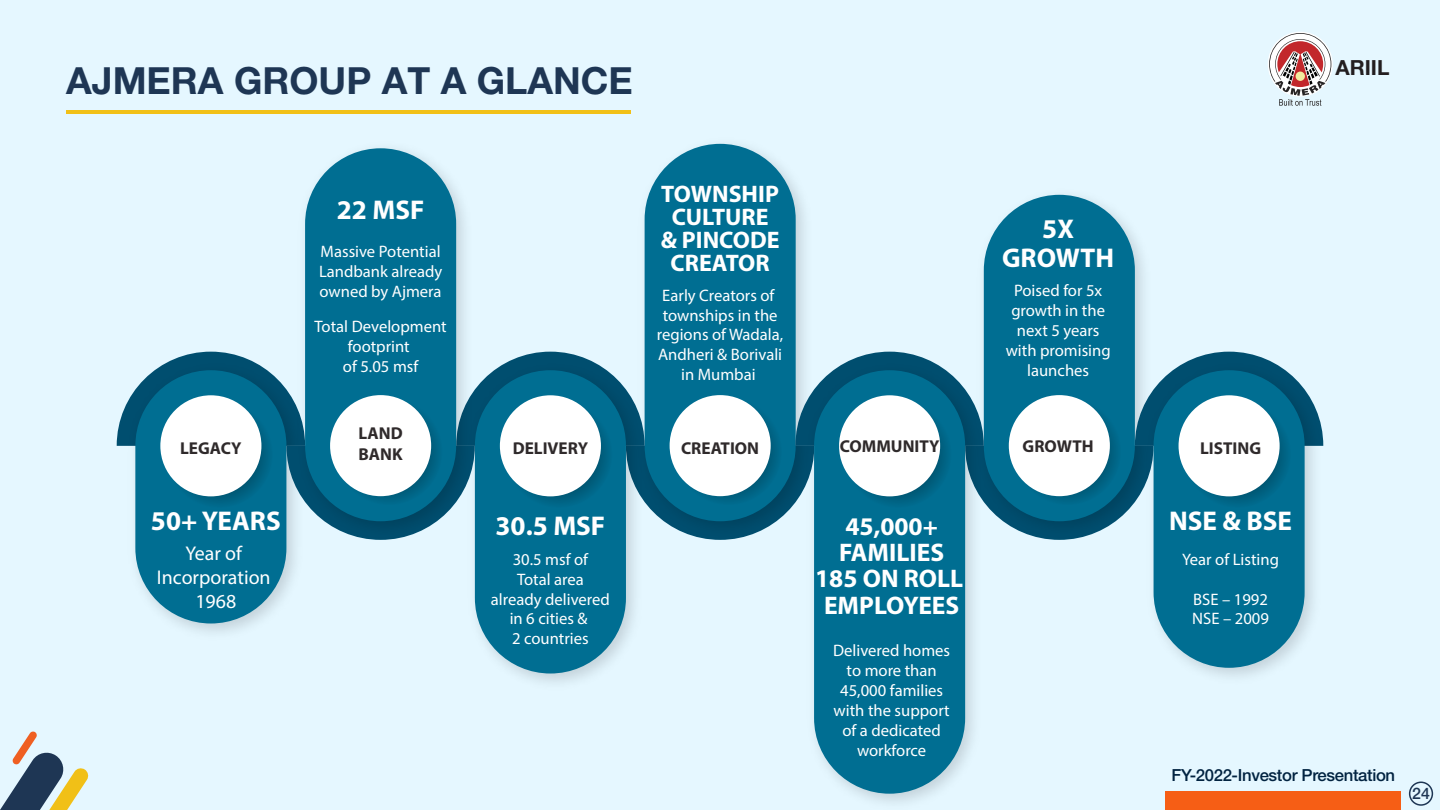
<style>
.page{position:relative;width:1440px;height:810px;background:#e5f7ff}
.page>*{position:absolute;margin:0;border:0;box-sizing:border-box;transform-origin:0 0}
.t1{font:700 37.5px "Helvetica Neue LT Pro";color:#1e3654}
.t2{font:700 27.15px/29.2px "Myriad Pro";color:#fff;text-align:center}
.t3{font:700 25.5px/26.2px "Myriad Pro";color:#fff;text-align:center}
.t4{font:700 24px/23.2px "Myriad Pro";color:#fff;text-align:center}
.t5{font:700 20.85px "Helvetica Neue LT Pro";color:#231e20}
.t6{font:19.95px/23.9px "Myriad Pro";color:#fff;text-align:center}
.t7{font:700 17.25px/20.7px "Myriad Pro";color:#2f2a2b}
.t8{font:16.65px/20px "Myriad Pro";color:#fff;text-align:center}
.t9{font:500 16.65px "Helvetica Neue LT Pro";letter-spacing:-.02em;color:#012341}
.t10{font:500 15.9px "Helvetica Neue LT Pro";color:#1e3654}
</style>
<div class="page">
<hr style="left:66px;top:111px;width:565px;height:3px;background:#f1c017">
<svg style="left:0;top:731px;width:89px;height:79px"></svg>
<svg style="left:1269px;top:33px;width:62px;height:73px"></svg>
<div style="left:1296px;top:72px;width:9px;height:9px;background:#f2ec9f;border-radius:50%"></div>
<img style="left:135px;top:540px;width:160px;height:92px">
<div style="left:135px;top:370px;width:151px;height:254px;background:#006e92;border-radius:76px"></div>
<img style="left:644px;top:143px;width:160px;height:209px">
<div style="left:645px;top:144px;width:151px;height:377px;background:#006e92;border-radius:76px"></div>
<img style="left:983px;top:194px;width:160px;height:158px">
<div style="left:984px;top:195px;width:151px;height:326px;background:#006e92;border-radius:76px"></div>
<img style="left:474px;top:540px;width:160px;height:142px">
<div style="left:475px;top:370px;width:151px;height:304px;background:#006e92;border-radius:76px"></div>
<img style="left:292px;top:148px;width:183px;height:396px">
<div style="left:305px;top:148px;width:151px;height:373px;background:#006e92;border-radius:76px"></div>
<img style="left:814px;top:540px;width:159px;height:262px">
<div style="left:814px;top:370px;width:151px;height:424px;background:#006e92;border-radius:76px"></div>
<svg style="left:117px;top:352px;width:1143px;height:188px"></svg>
<img style="left:1140px;top:357px;width:184px;height:320px">
<div style="left:1154px;top:370px;width:151px;height:298px;background:#006e92;border-radius:76px"></div>
<svg style="left:1184px;top:401px;width:107px;height:107px"></svg>
<div style="left:1179px;top:395px;width:101px;height:101px;background:#fff;border-radius:50%"></div>
<div style="left:1166px;top:792px;width:235px;height:18px;background:#f65e15"></div>
<div style="left:1409px;top:782px;width:24px;height:24px;border:2px solid #1e3654;border-radius:50%"></div>
<p class="t1" style="left:66px;top:57px;width:568px">AJMERA GROUP AT A GLANCE</p>
<p class="t5" style="left:1335px;top:55px;width:56px">ARIIL</p>
<p class="t7" style="left:180px;top:438px;width:63px">LEGACY</p>
<p class="t2" style="left:151px;top:505px;width:131px">50+ YEARS</p>
<p class="t6" style="left:157px;top:541px;width:115px">Year of<br>Incorporation<br>1968</p>
<p class="t2" style="left:337px;top:195px;width:89px">22 MSF</p>
<p class="t8" style="left:319px;top:241px;width:125px;text-align:justify">Massive Potential Landbank already owned by Ajmera</p>
<p class="t8" style="left:315px;top:316px;width:134px">Total Development footprint<br>of 5.05 msf</p>
<p class="t7" style="left:359px;top:423px;width:46px">LAND<br>BANK</p>
<p class="t4" style="left:661px;top:181px;width:120px">TOWNSHIP<br>CULTURE &amp; PINCODE<br>CREATOR</p>
<p class="t8" style="left:657px;top:285px;width:128px">Early Creators of townships in the regions of Wadala,<br>Andheri &amp; Borivali in Mumbai</p>
<p class="t2" style="left:1002px;top:213px;width:114px">5X<br>GROWTH</p>
<p class="t8" style="left:1006px;top:281px;width:106px">Poised for 5x growth in the next 5 years with promising launches</p>
<p class="t7" style="left:513px;top:438px;width:77px">DELIVERY</p>
<p class="t7" style="left:681px;top:438px;width:80px">CREATION</p>
<p class="t7" style="left:840px;top:435px;width:101px">COMMUNITY</p>
<p class="t7" style="left:1023px;top:435px;width:73px">GROWTH</p>
<p class="t7" style="left:1200px;top:438px;width:63px">LISTING</p>
<p class="t2" style="left:496px;top:510px;width:111px">30.5 MSF</p>
<p class="t8" style="left:491px;top:549px;width:120px">30.5 msf of<br>Total area already delivered in 6 cities &amp;<br>2 countries</p>
<p class="t3" style="left:815px;top:512px;width:150px">45,000+<br>FAMILIES<br>185 ON ROLL<br>EMPLOYEES</p>
<p class="t8" style="left:833px;top:640px;width:119px">Delivered homes to more than<br>45,000 families with the support of a dedicated workforce</p>
<p class="t2" style="left:1169px;top:505px;width:124px">NSE &amp; BSE</p>
<p class="t8" style="left:1182px;top:549px;width:98px">Year of Listing</p>
<p class="t8" style="left:1192px;top:589px;width:78px;text-align:left">BSE – 1992<br>NSE – 2009</p>
<p class="t9" style="left:1172px;top:765px;width:225px">FY-2022-Investor Presentation</p>
<p class="t10" style="left:1412px;top:784px;width:19px">24</p>
</div>
